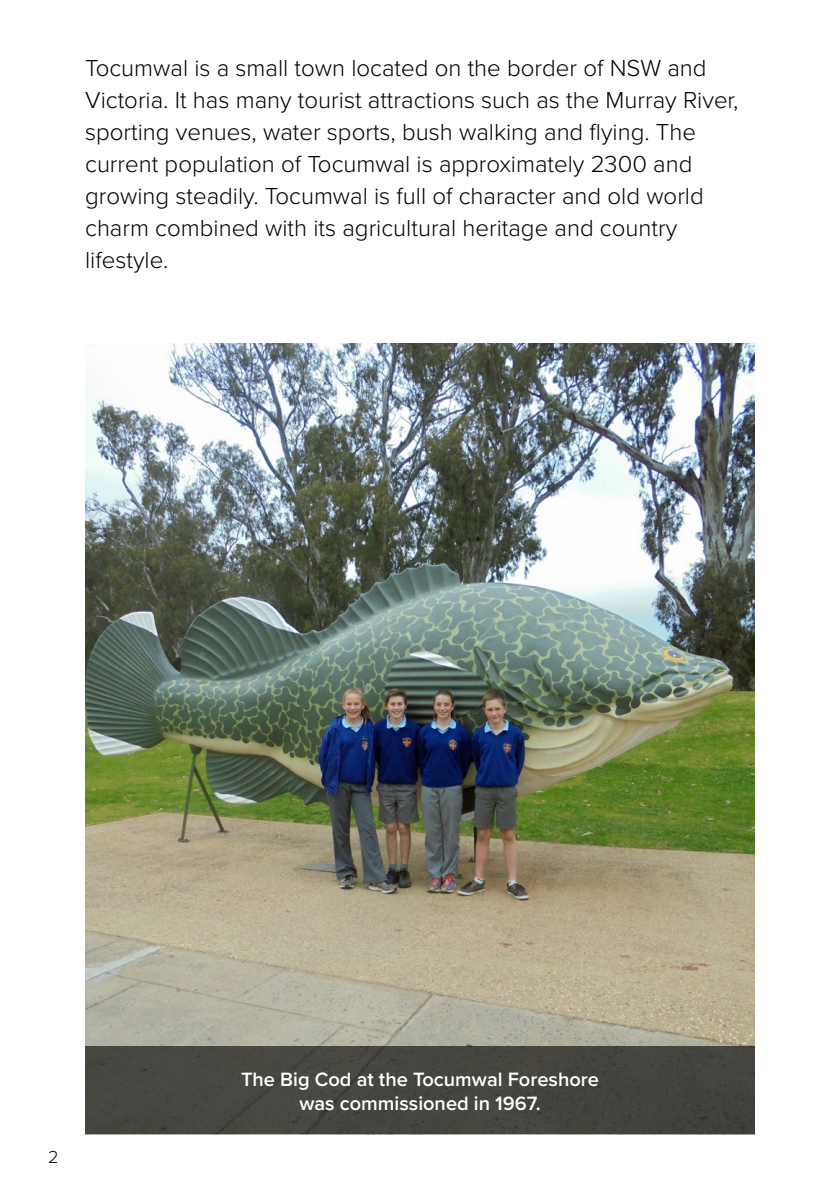
<style>
.page{position:relative;width:840px;height:1191px;background:#fff}
.page>*{position:absolute;margin:0;border:0;box-sizing:border-box;transform-origin:0 0}
.t1{font:300 24px/32px "Proxima Nova";color:#000}
.t2{font:600 20px/24px "Proxima Nova";color:#fff;text-align:center}
.t3{font:300 18px "Proxima Nova";color:#000}
</style>
<div class="page">
<img style="left:85px;top:343px;width:669px;height:703px">
<div style="left:85px;top:1046px;width:669px;height:88px;background:#454640"></div>
<p class="t1" style="left:85px;top:52px;width:654px">Tocumwal is a small town located on the border of NSW and Victoria. It has many tourist attractions such as the Murray River, sporting venues, water sports, bush walking and flying. The current population of Tocumwal is approximately 2300 and growing steadily. Tocumwal is full of character and old world charm combined with its agricultural heritage and country lifestyle.</p>
<p class="t3" style="left:48px;top:1145px;width:12px">2</p>
<p class="t2" style="left:241px;top:1068px;width:359px">The Big Cod at the Tocumwal Foreshore was commissioned in 1967.</p>
</div>
